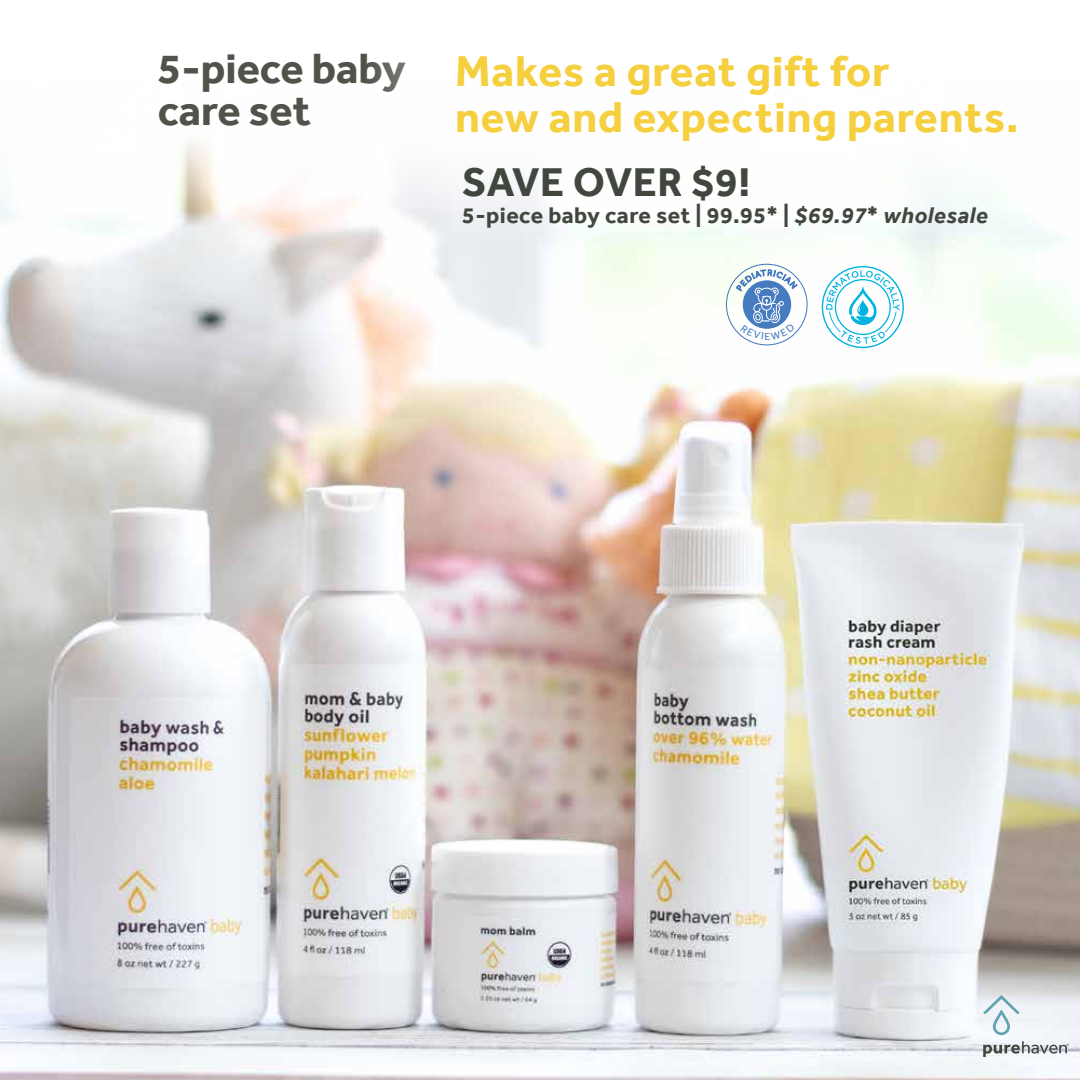
<style>
.page{position:relative;width:1080px;height:1080px;background:#fff}
.page>*{position:absolute;margin:0;border:0;box-sizing:border-box;transform-origin:0 0}
.t1{font:700 44.25px/46.5px "Effra";letter-spacing:.02em;color:#f6cf3e}
.t2{font:700 43.5px/42.2px "Effra";color:#51534a}
.t3{font:700 41.25px "Effra";letter-spacing:.01em;color:#41463e}
.t4{font:700 23.25px "Effra";letter-spacing:.02em;color:#41463e}
.s1{font-style:italic}
</style>
<div class="page">
<img style="left:0;top:148px;width:1080px;height:932px">
<div style="left:363px;top:0;width:717px;height:235px;background:#fff"></div>
<svg style="left:983px;top:995px;width:37px;height:40px"></svg>
<svg style="left:983px;top:1041px;width:86px;height:16px"></svg>
<div style="left:726px;top:264px;width:82px;height:81px;border:1px solid #467cbf;border-radius:50%"></div>
<svg style="left:822px;top:266px;width:82px;height:82px"></svg>
<svg style="left:736px;top:269px;width:62px;height:71px"></svg>
<h2 class="t2" style="left:158px;top:47px;width:250px">5-piece baby care set</h2>
<h1 class="t1" style="left:455px;top:47px;width:565px">Makes a great gift for<br>new and expecting parents.</h1>
<h3 class="t3" style="left:462px;top:158px;width:290px">SAVE OVER $9!</h3>
<p class="t4" style="left:462px;top:201px;width:527px">5-piece baby care set | 99.95* | <span class="s1">$69.97</span>* <span class="s1">wholesale</span></p>
</div>
